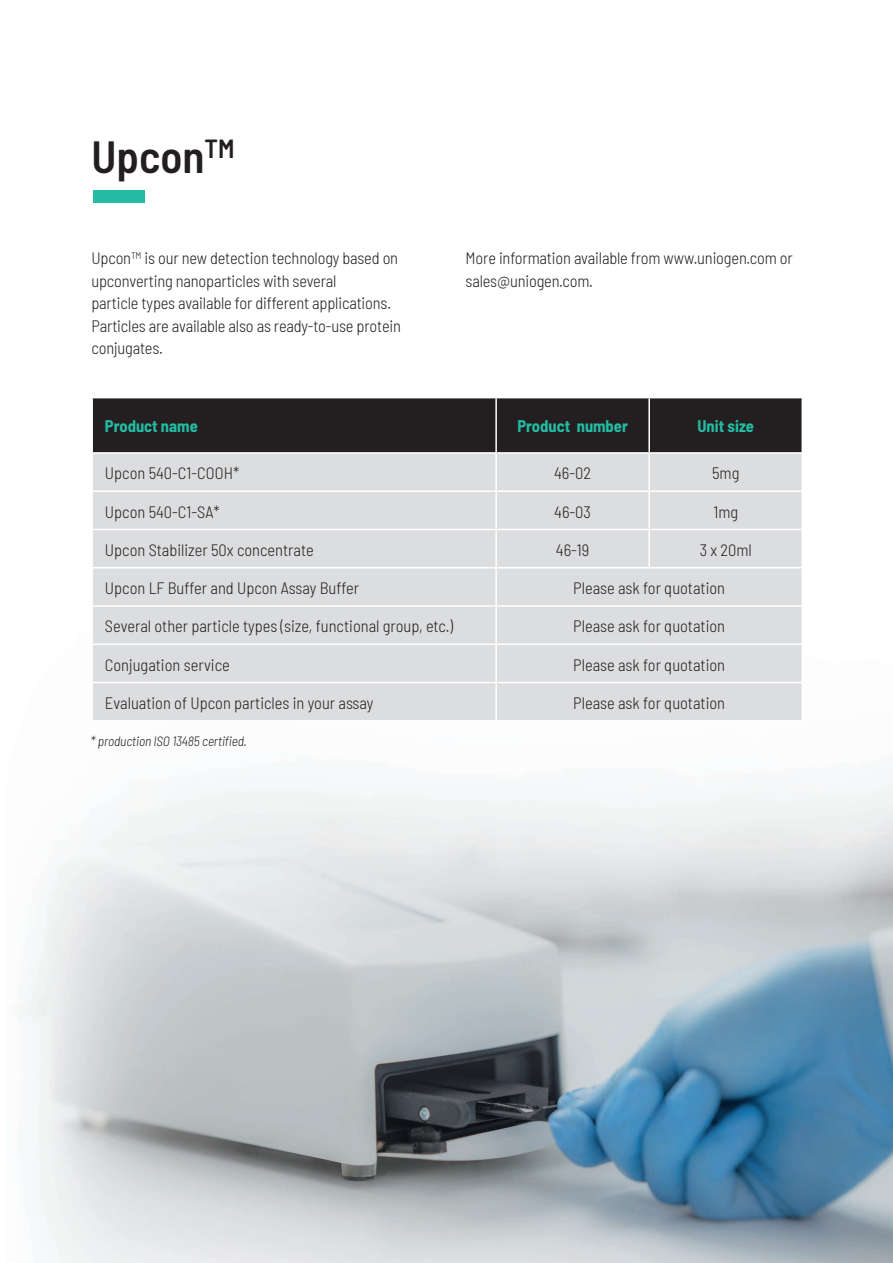
<style>
.page{position:relative;width:893px;height:1263px;background:#fff}
.page>*{position:absolute;margin:0;border:0;box-sizing:border-box;transform-origin:0 0}
.t1{font:600 semi-condensed 45px "Barlow";color:#231f20}
.t2{font:300 semi-condensed 16.5px/22.5px "Barlow";letter-spacing:-.005em;color:#231f20}
.t3{font:700 semi-condensed 16.5px "Barlow";color:#24bca4}
.t4{font:italic 300 semi-condensed 13.5px "Barlow";letter-spacing:-.01em;color:#231f20}
</style>
<div class="page">
<img style="left:20px;top:773px;width:873px;height:490px">
<div style="left:94px;top:190px;width:51px;height:12px;background:#24bca4"></div>
<div style="left:93px;top:398px;width:708px;height:54px;background:#231f20"></div>
<div style="left:93px;top:454px;width:708px;height:266px;background:#dcdddf"></div>
<hr style="left:495px;top:398px;width:2px;height:54px;background:#fff">
<hr style="left:648px;top:398px;width:2px;height:54px;background:#fff">
<hr style="left:495px;top:454px;width:2px;height:36px;background:#fff">
<hr style="left:648px;top:454px;width:2px;height:36px;background:#fff">
<hr style="left:91px;top:490px;width:405px;height:2px;background:#fff">
<hr style="left:496px;top:490px;width:153px;height:2px;background:#fff">
<hr style="left:495px;top:492px;width:2px;height:37px;background:#fff">
<hr style="left:649px;top:490px;width:154px;height:2px;background:#fff">
<hr style="left:648px;top:492px;width:2px;height:37px;background:#fff">
<hr style="left:91px;top:529px;width:405px;height:1px;background:#fff">
<hr style="left:496px;top:529px;width:153px;height:1px;background:#fff">
<hr style="left:495px;top:530px;width:2px;height:37px;background:#fff">
<hr style="left:649px;top:529px;width:154px;height:1px;background:#fff">
<hr style="left:648px;top:530px;width:2px;height:37px;background:#fff">
<hr style="left:91px;top:567px;width:405px;height:1px;background:#fff">
<hr style="left:496px;top:567px;width:153px;height:1px;background:#fff">
<hr style="left:495px;top:568px;width:2px;height:37px;background:#fff">
<hr style="left:649px;top:567px;width:154px;height:1px;background:#fff">
<hr style="left:91px;top:605px;width:405px;height:2px;background:#fff">
<hr style="left:496px;top:605px;width:153px;height:2px;background:#fff">
<hr style="left:495px;top:607px;width:2px;height:36px;background:#fff">
<hr style="left:649px;top:605px;width:154px;height:2px;background:#fff">
<hr style="left:91px;top:643px;width:405px;height:2px;background:#fff">
<hr style="left:496px;top:643px;width:153px;height:2px;background:#fff">
<hr style="left:495px;top:645px;width:2px;height:37px;background:#fff">
<hr style="left:649px;top:643px;width:154px;height:2px;background:#fff">
<hr style="left:91px;top:682px;width:405px;height:1px;background:#fff">
<hr style="left:496px;top:682px;width:153px;height:1px;background:#fff">
<hr style="left:495px;top:683px;width:2px;height:37px;background:#fff">
<hr style="left:649px;top:682px;width:154px;height:1px;background:#fff">
<h1 class="t1" style="left:92px;top:124px;width:145px">Upcon<sup>TM</sup></h1>
<p class="t2" style="left:91px;top:246px;width:311px">Upcon<sup>TM</sup> is our new detection technology based on upconverting nanoparticles with several<br>particle types available for different applications.<br>Particles are available also as ready-to-use protein conjugates.</p>
<p class="t2" style="left:466px;top:246px;width:329px">More information available from www.uniogen.com or sales@uniogen.com.</p>
<p class="t3" style="left:105px;top:415px;width:94px">Product name</p>
<p class="t3" style="left:517px;top:415px;width:112px">Product number</p>
<p class="t3" style="left:697px;top:415px;width:58px">Unit size</p>
<p class="t2" style="left:105px;top:461px;width:136px">Upcon 540-C1-COOH*</p>
<p class="t2" style="left:554px;top:461px;width:38px">46-02</p>
<p class="t2" style="left:712px;top:461px;width:29px">5mg</p>
<p class="t2" style="left:105px;top:499px;width:116px">Upcon 540-C1-SA*</p>
<p class="t2" style="left:554px;top:499px;width:38px">46-03</p>
<p class="t2" style="left:713px;top:499px;width:26px">1mg</p>
<p class="t2" style="left:105px;top:537px;width:210px">Upcon Stabilizer 50x concentrate</p>
<p class="t2" style="left:556px;top:537px;width:35px">46-19</p>
<p class="t2" style="left:700px;top:537px;width:54px">3 x 20ml</p>
<p class="t2" style="left:105px;top:576px;width:256px">Upcon LF Buffer and Upcon Assay Buffer</p>
<p class="t2" style="left:573px;top:576px;width:153px">Please ask for quotation</p>
<p class="t2" style="left:105px;top:614px;width:350px">Several other particle types (size, functional group, etc.)</p>
<p class="t2" style="left:573px;top:614px;width:153px">Please ask for quotation</p>
<p class="t2" style="left:105px;top:652px;width:126px">Conjugation service</p>
<p class="t2" style="left:573px;top:652px;width:153px">Please ask for quotation</p>
<p class="t2" style="left:105px;top:690px;width:270px">Evaluation of Upcon particles in your assay</p>
<p class="t2" style="left:573px;top:690px;width:153px">Please ask for quotation</p>
<p class="t4" style="left:91px;top:731px;width:158px">* production ISO 13485 certified.</p>
</div>
